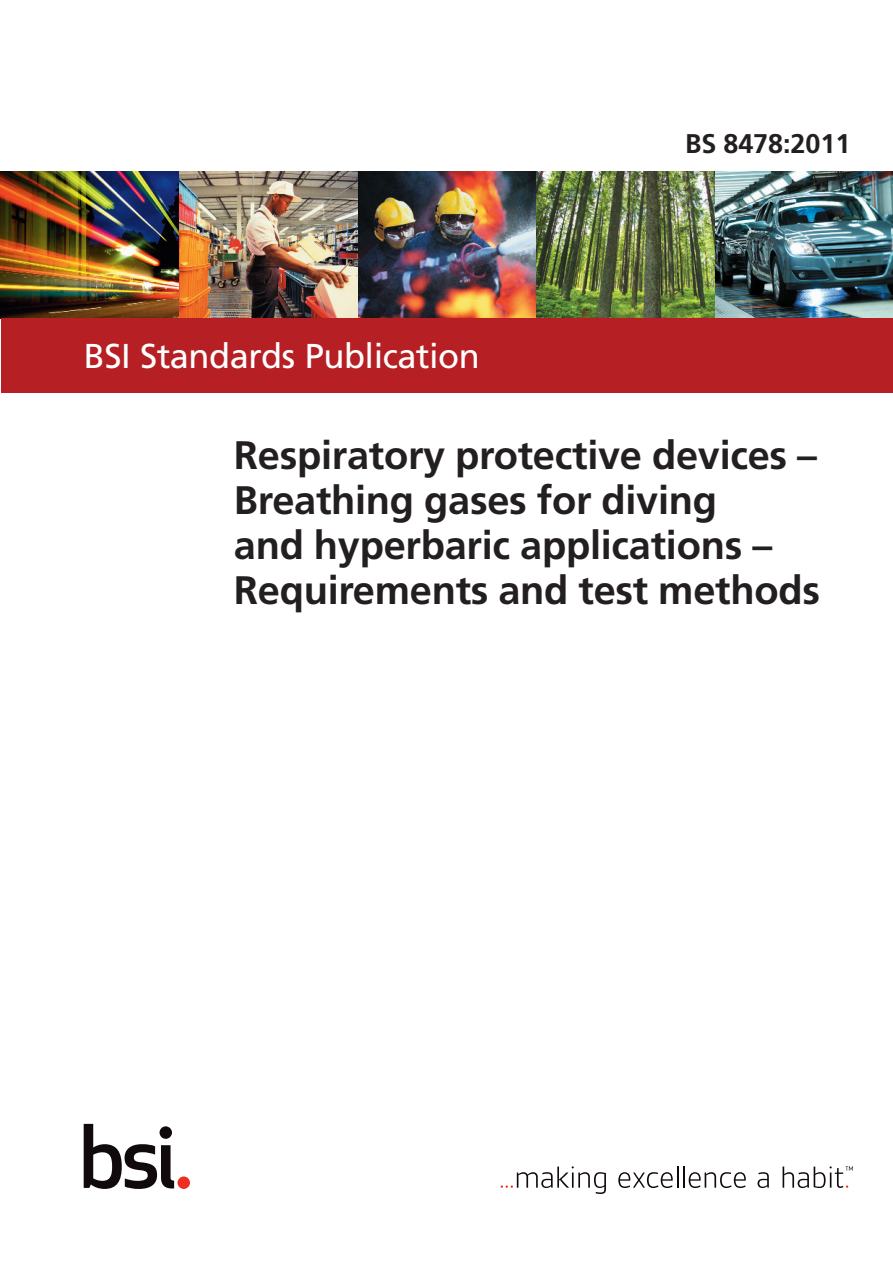
<style>
.page{position:relative;width:893px;height:1263px;background:#fff}
.page>*{position:absolute;margin:0;border:0;box-sizing:border-box;transform-origin:0 0}
.t1{font:700 39.75px/45px "Frutiger";letter-spacing:-.005em;color:#231f20}
.t2{font:34.5px "Frutiger LT Std";letter-spacing:-.015em;color:#fff}
.t3{font:700 27px "Frutiger";letter-spacing:-.005em;color:#231f20}
</style>
<div class="page">
<img style="left:1px;top:172px;width:179px;height:146px">
<img style="left:180px;top:172px;width:178px;height:146px">
<img style="left:358px;top:172px;width:179px;height:146px">
<img style="left:537px;top:172px;width:178px;height:146px">
<img style="left:715px;top:172px;width:178px;height:146px">
<div style="left:1px;top:318px;width:892px;height:75px;background:#b62024"></div>
<svg style="left:501px;top:1166px;width:105px;height:28px"></svg>
<svg style="left:618px;top:1166px;width:60px;height:22px"></svg>
<hr style="left:683px;top:1166px;width:2px;height:22px;background:#110a0c">
<svg style="left:689px;top:1172px;width:57px;height:16px"></svg>
<svg style="left:757px;top:1172px;width:12px;height:16px"></svg>
<svg style="left:783px;top:1166px;width:70px;height:22px"></svg>
<svg style="left:84px;top:1124px;width:90px;height:65px"></svg>
<div style="left:178px;top:1176px;width:12px;height:13px;background:#ee2e22;border-radius:50%"></div>
<p class="t2" style="left:84px;top:336px;width:397px">BSI Standards Publication</p>
<p class="t3" style="left:685px;top:128px;width:167px">BS 8478:2011</p>
<p class="t1" style="left:234px;top:432px;width:588px">Respiratory protective devices –<br>Breathing gases for diving<br>and hyperbaric applications –<br>Requirements and test methods</p>
</div>
